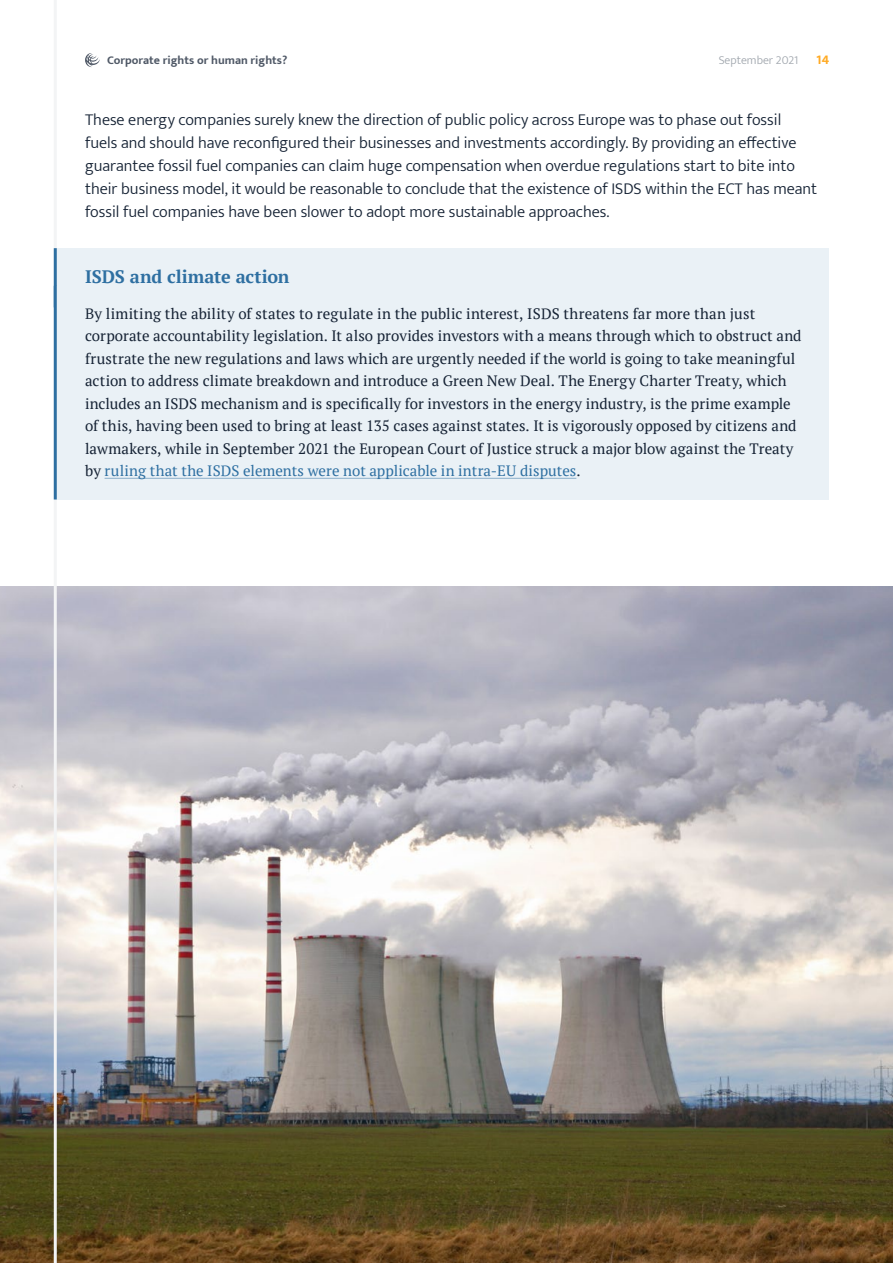
<style>
.page{position:relative;width:893px;height:1263px;background:#fff}
.page>*{position:absolute;margin:0;border:0;box-sizing:border-box;transform-origin:0 0}
.Insight_Title{font:700 18px "PT Serif";letter-spacing:-.005em;color:#2e6fa1}
.Body{font:300 16.5px/23.1px "Mukta";color:#152234}
.Insight{font:15px/22.5px "PT Serif";letter-spacing:.005em;color:#152234}
.t1{font:700 13.5px "Mukta";color:#ffaa23}
.t2{font:700 12px "Mukta";color:#505967}
.t3{font:300 12px "Mukta";color:#a1a7ae}
.s1{color:#2e6fa1}
</style>
<div class="page">
<img style="left:0;top:587px;width:893px;height:676px">
<hr style="left:54px;top:0;width:3px;height:1263px;background:#f3f4f5">
<svg style="left:85px;top:53px;width:15px;height:14px"></svg>
<div style="left:55px;top:248px;width:774px;height:59px;background:#eaf1f6"></div>
<hr style="left:54px;top:248px;width:3px;height:59px;background:#2e6fa1">
<div style="left:55px;top:286px;width:774px;height:213px;background:#eaf1f6"></div>
<hr style="left:54px;top:286px;width:3px;height:213px;background:#2e6fa1">
<hr style="left:105px;top:478px;width:471px;height:1px;background:#96b7d0">
<p class="t2" style="left:107px;top:53px;width:182px">Corporate rights or human rights?</p>
<p class="t3" style="left:719px;top:53px;width:81px">September 2021</p>
<p class="t1" style="left:816px;top:51px;width:15px">14</p>
<p class="Body" style="left:85px;top:108px;width:734px">These energy companies surely knew the direction of public policy across Europe was to phase out fossil fuels and should have reconfigured their businesses and investments accordingly. By providing an effective guarantee fossil fuel companies can claim huge compensation when overdue regulations start to bite into their business model, it would be reasonable to conclude that the existence of ISDS within the ECT has meant fossil fuel companies have been slower to adopt more sustainable approaches.</p>
<p class="Insight_Title" style="left:85px;top:265px;width:206px">ISDS and climate action</p>
<p class="Insight" style="left:85px;top:302px;width:718px">By limiting the ability of states to regulate in the public interest, ISDS threatens far more than just corporate accountability legislation. It also provides investors with a means through which to obstruct and frustrate the new regulations and laws which are urgently needed if the world is going to take meaningful action to address climate breakdown and introduce a Green New Deal. The Energy Charter Treaty, which includes an ISDS mechanism and is specifically for investors in the energy industry, is the prime example of this, having been used to bring at least 135 cases against states. It is vigorously opposed by citizens and lawmakers, while in September 2021 the European Court of Justice struck a major blow against the Treaty by <span class="s1">ruling that the ISDS elements were not applicable in intra-EU disputes</span>.</p>
</div>
